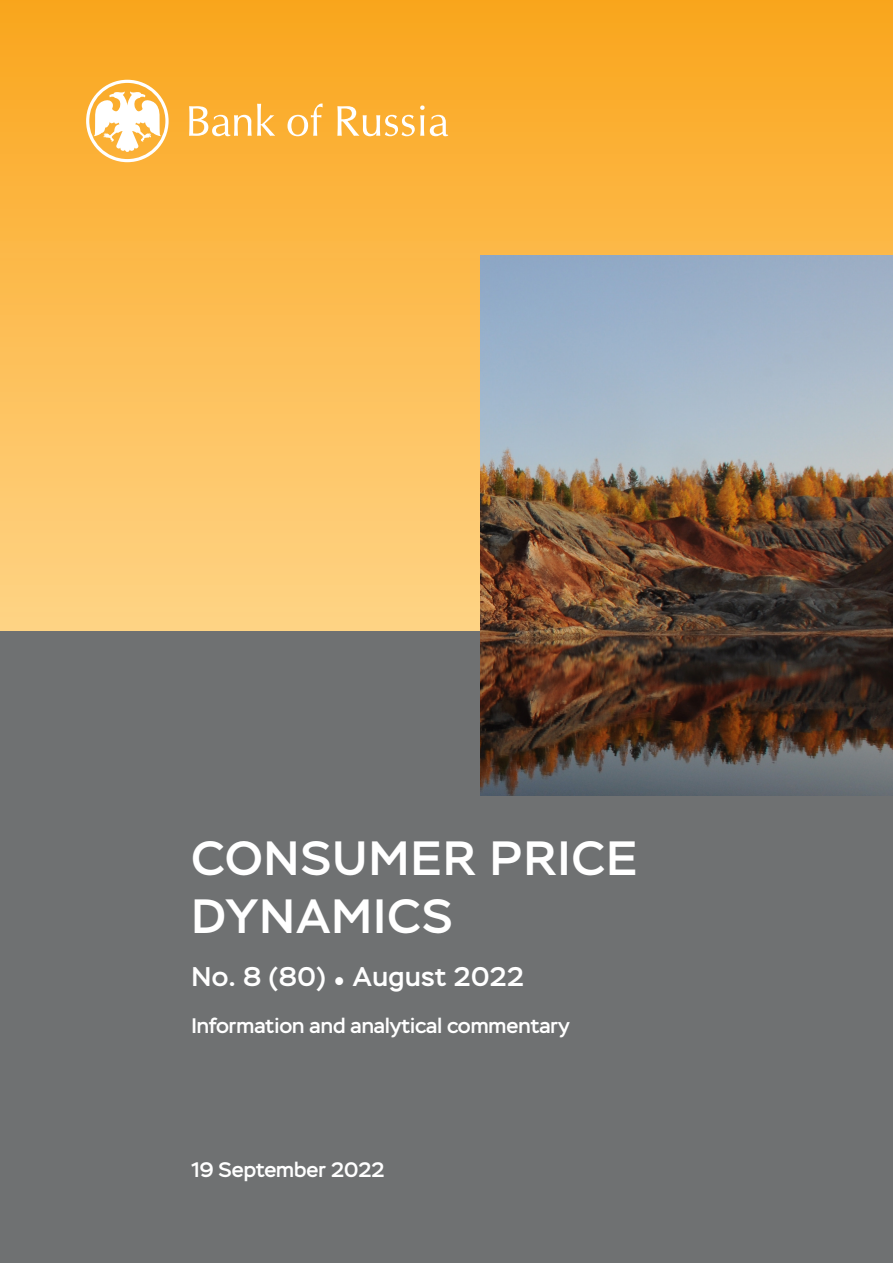
<style>
.page{position:relative;width:893px;height:1263px;background:#fff}
.page>*{position:absolute;margin:0;border:0;box-sizing:border-box;transform-origin:0 0}
.Текст{font:500 48px/57.6px "Stem";letter-spacing:.03em;color:#fff}
.t1{font:500 27px "Stem";letter-spacing:.02em;color:#fff}
.Текст-2{font:500 21px "Stem";color:#fff}
</style>
<div class="page">
<div style="left:0;top:0;width:893px;height:631px;background:linear-gradient(to bottom,#faa61d,#ffd487)"></div>
<div style="left:0;top:631px;width:893px;height:632px;background:#6f7172"></div>
<svg style="left:189px;top:104px;width:86px;height:32px"></svg>
<svg style="left:287px;top:104px;width:36px;height:32px"></svg>
<svg style="left:337px;top:105px;width:111px;height:31px"></svg>
<svg style="left:86px;top:80px;width:83px;height:82px"></svg>
<img style="left:480px;top:255px;width:413px;height:540px">
<p class="Текст" style="left:192px;top:830px;width:447px">CONSUMER PRICE<br>DYNAMICS</p>
<p class="t1" style="left:191px;top:960px;width:334px">No. 8 (80) • August 2022</p>
<p class="Текст-2" style="left:191px;top:1012px;width:380px">Information and analytical commentary</p>
<p class="Текст-2" style="left:191px;top:1157px;width:194px">19 September 2022</p>
</div>
